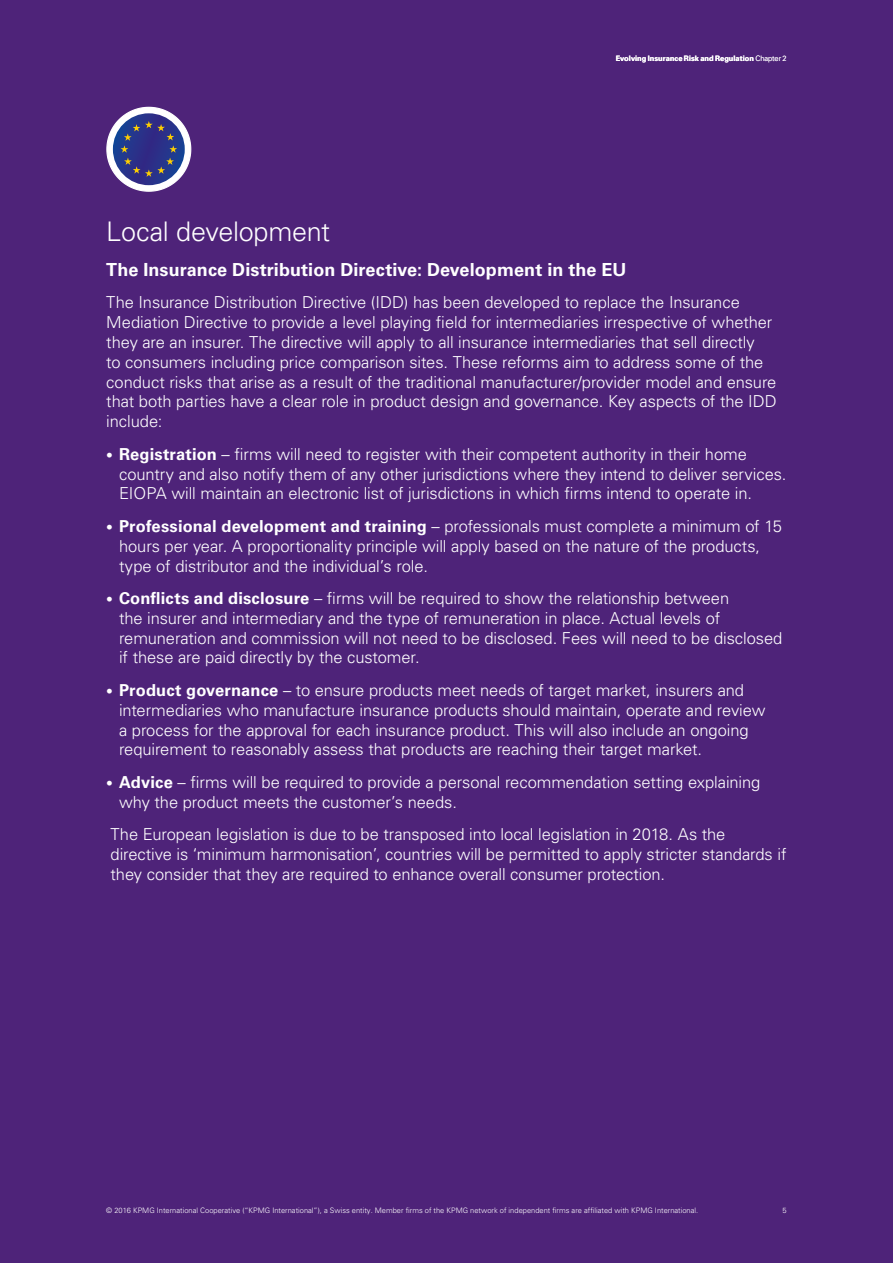
<style>
.page{position:relative;width:893px;height:1263px;background:#4e2379}
.page>*{position:absolute;margin:0;border:0;box-sizing:border-box;transform-origin:0 0}
.t1{font:300 27px "Univers LT Std";letter-spacing:-.01em;color:#fff}
.t2{font:700 18px "Univers LT Std";letter-spacing:.005em;color:#fff}
.t3{font:300 16.5px/19.8px "Univers LT Std";letter-spacing:-.005em;color:#fff}
.t4{font:300 7.5px "Univers LT Std";color:#fff}
.t5{font:700 7.5px "Univers LT Std";color:#fff}
.s1{font-weight:300}
.s2{font-size:13.5px}
.s3{font-weight:700}
</style>
<div class="page">
<svg style="left:106px;top:107px;width:85px;height:85px"></svg>
<p class="t5" style="left:616px;top:54px;width:172px">Evolving Insurance Risk and Regulation <span class="s1">Chapter 2</span></p>
<h1 class="t1" style="left:106px;top:216px;width:225px">Local development</h1>
<p class="t2" style="left:106px;top:259px;width:522px">The Insurance Distribution Directive: Development in the EU</p>
<p class="t3" style="left:106px;top:293px;width:672px">The Insurance Distribution Directive (IDD) has been developed to replace the Insurance Mediation Directive to provide a level playing field for intermediaries irrespective of whether they are an insurer. The directive will apply to all insurance intermediaries that sell directly<br>to consumers including price comparison sites. These reforms aim to address some of the conduct risks that arise as a result of the traditional manufacturer/provider model and ensure that both parties have a clear role in product design and governance. Key aspects of the IDD include:</p>
<p class="t3" style="left:119px;top:444px;width:669px;text-indent:-13px"><span class="s2">•</span> <span class="s3">Registration</span> – firms will need to register with their competent authority in their home country and also notify them of any other jurisdictions where they intend to deliver services.<br>EIOPA will maintain an electronic list of jurisdictions in which firms intend to operate in.</p>
<p class="t3" style="left:119px;top:516px;width:664px;text-indent:-13px"><span class="s2">•</span> <span class="s3">Professional development and training</span> – professionals must complete a minimum of 15 hours per year. A proportionality principle will apply based on the nature of the products, type of distributor and the individual’s role.</p>
<p class="t3" style="left:119px;top:588px;width:665px;text-indent:-13px"><span class="s2">•</span> <span class="s3">Conflicts and disclosure</span> – firms will be required to show the relationship between<br>the insurer and intermediary and the type of remuneration in place. Actual levels of remuneration and commission will not need to be disclosed. Fees will need to be disclosed if these are paid directly by the customer.</p>
<p class="t3" style="left:119px;top:680px;width:648px;text-indent:-13px"><span class="s2">•</span> <span class="s3">Product governance</span> – to ensure products meet needs of target market, insurers and intermediaries who manufacture insurance products should maintain, operate and review a process for the approval for each insurance product. This will also include an ongoing requirement to reasonably assess that products are reaching their target market.</p>
<p class="t3" style="left:119px;top:772px;width:643px;text-indent:-13px"><span class="s2">•</span> <span class="s3">Advice</span> – firms will be required to provide a personal recommendation setting explaining why the product meets the customer’s needs.</p>
<p class="t3" style="left:111px;top:825px;width:677px">The European legislation is due to be transposed into local legislation in 2018. As the directive is ‘minimum harmonisation’, countries will be permitted to apply stricter standards if they consider that they are required to enhance overall consumer protection.</p>
<p class="t4" style="left:106px;top:1206px;width:593px">© 2016 KPMG International Cooperative (“KPMG International”), a Swiss entity. Member firms of the KPMG network of independent firms are affiliated with KPMG International.</p>
<p class="t4" style="left:783px;top:1206px;width:6px">5</p>
</div>
